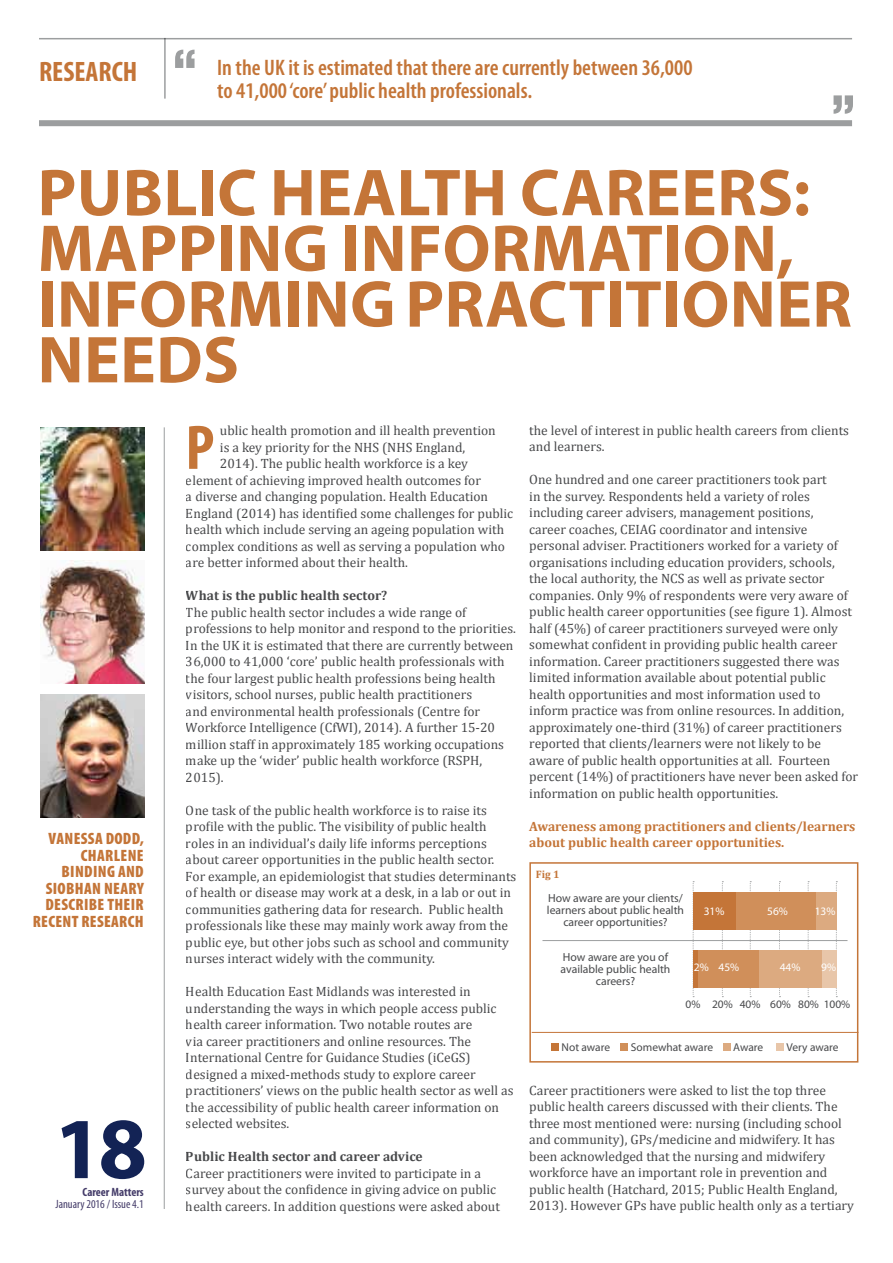
<style>
.page{position:relative;width:893px;height:1263px;background:#fff}
.page>*{position:absolute;margin:0;border:0;box-sizing:border-box;transform-origin:0 0}
.t1{font:700 87.75px "Myriad Pro";color:#132355}
.t2{font:700 66.9px "Myriad Pro";letter-spacing:.005em;color:#c47538}
.t3{font:700 condensed 63.45px "Myriad Pro";color:#c47538}
.t4{font:700 condensed 28.2px "Myriad Pro";color:#c47538}
.t5{font:600 condensed 22.5px/22.5px "Myriad Pro";color:#c47538}
.t6{font:900 condensed 16.5px/16.5px "Myriad Pro";letter-spacing:.02em;color:#c47538;text-align:right}
.t7{font:13.5px/16.5px "Cambria";color:#48494b}
.t8{font:700 13.5px/16.5px "Cambria";color:#c47538}
.t9{font:700 13.5px "Cambria";color:#48494b}
.t10{font:condensed 12px "Myriad Pro";color:#443c69}
.t11{font:700 condensed 12px "Myriad Pro";color:#443c69}
.t12{font:11.7px/11.7px "Myriad Pro";color:#48494b;text-align:center}
.t13{font:11.4px "Myriad Pro";color:#48494b}
.t14{font:11.4px "Myriad Pro";color:#fff}
.t15{font:700 10.8px "Cambria";color:#c47538}
</style>
<div class="page">
<hr style="left:39px;top:38px;width:813px;height:1px;background:#9c9e9f">
<div style="left:39px;top:120px;width:813px;height:6px;background:#9c9e9f"></div>
<hr style="left:164px;top:38px;width:2px;height:61px;background:#9c9e9f">
<svg style="left:175px;top:50px;width:20px;height:18px"></svg>
<svg style="left:833px;top:95px;width:20px;height:19px"></svg>
<hr style="left:164px;top:427px;width:1px;height:782px;background:#9c9e9f">
<img style="left:41px;top:427px;width:103px;height:123px">
<img style="left:41px;top:561px;width:104px;height:123px">
<img style="left:41px;top:694px;width:104px;height:123px">
<div style="left:529px;top:862px;width:329px;height:200px;border:2px solid #c47538"></div>
<svg style="left:836px;top:881px;width:1px;height:116px"></svg>
<svg style="left:808px;top:881px;width:1px;height:116px"></svg>
<svg style="left:779px;top:881px;width:1px;height:116px"></svg>
<svg style="left:750px;top:881px;width:1px;height:116px"></svg>
<svg style="left:722px;top:881px;width:1px;height:116px"></svg>
<svg style="left:693px;top:881px;width:1px;height:116px"></svg>
<div style="left:693px;top:892px;width:44px;height:38px;background:#c47538"></div>
<div style="left:736px;top:892px;width:81px;height:38px;background:#d08f5a"></div>
<div style="left:816px;top:892px;width:20px;height:38px;background:#dcaa80"></div>
<div style="left:693px;top:950px;width:5px;height:37px;background:#c47538"></div>
<div style="left:698px;top:950px;width:62px;height:37px;background:#d08f5a"></div>
<div style="left:759px;top:950px;width:64px;height:37px;background:#dcaa80"></div>
<div style="left:822px;top:950px;width:14px;height:37px;background:#e8c6a9"></div>
<hr style="left:542px;top:940px;width:305px;height:1px;background:#9c9e9f">
<hr style="left:532px;top:1032px;width:326px;height:1px;background:#c47538">
<div style="left:551px;top:1043px;width:8px;height:7px;background:#c47538"></div>
<div style="left:620px;top:1043px;width:8px;height:7px;background:#d08f5a"></div>
<div style="left:723px;top:1043px;width:7px;height:7px;background:#dcaa80"></div>
<div style="left:776px;top:1043px;width:7px;height:7px;background:#e8c6a9"></div>
<h3 class="t4" style="left:39px;top:54px;width:13px">RESEARC</h3>
<h3 class="t4" style="left:123px;top:54px;width:16px">H</h3>
<h3 class="t5" style="left:217px;top:57px;width:477px">In the UK it is estimated that there are currently between 36,000 to 41,000 ‘core’ public health professionals.</h3>
<h2 class="t2" style="left:38px;top:149px;width:605px">PUBLIC HEALTH CAREERS</h2>
<h2 class="t2" style="left:793px;top:149px;width:19px">:</h2>
<h2 class="t2" style="left:38px;top:205px;width:366px">MAPPING INFOR</h2>
<h2 class="t2" style="left:531px;top:205px;width:265px">MATION,</h2>
<h2 class="t2" style="left:38px;top:260px;width:62px">INFOR</h2>
<h2 class="t2" style="left:227px;top:260px;width:497px">MING PRACTITIONER</h2>
<h2 class="t2" style="left:38px;top:316px;width:40px">NEEDS</h2>
<p class="t6" style="left:33px;top:831px;width:113px">VANESSA DODD,<br>CHARLENE<br>BINDING AND<br>SIOBHAN NEARY<br>DESCRIBE THEIR<br>RECENT RESEARCH</p>
<h1 class="t1" style="left:54px;top:1091px;width:94px">18</h1>
<p class="t11" style="left:83px;top:1185px;width:63px">Career Matters</p>
<p class="t10" style="left:56px;top:1197px;width:90px">January 2016 / Issue 4.1</p>
<p class="t7" style="left:220px;top:422px;width:277px">ublic health promotion and ill health prevention</p>
<p class="t7" style="left:220px;top:439px;width:247px">is a key priority for the NHS (NHS England,</p>
<p class="t7" style="left:220px;top:455px;width:249px">2014). The public health workforce is a key</p>
<p class="t7" style="left:186px;top:472px;width:297px">element of achieving improved health outcomes for</p>
<p class="t7" style="left:186px;top:488px;width:304px">a diverse and changing population. Health Education</p>
<p class="t7" style="left:186px;top:505px;width:329px">England (2014) has identified some challenges for public</p>
<p class="t7" style="left:186px;top:521px;width:320px">health which include serving an ageing population with</p>
<p class="t7" style="left:186px;top:538px;width:321px">complex conditions as well as serving a population who</p>
<p class="t7" style="left:186px;top:554px;width:224px">are better informed about their health.</p>
<p class="t9" style="left:186px;top:587px;width:203px">What is the public health sector?</p>
<p class="t7" style="left:186px;top:604px;width:332px">The public health sector includes a wide range of professions to help monitor and respond to the priorities.<br>In the UK it is estimated that there are currently between 36,000 to 41,000 ‘core’ public health professionals with the four largest public health professions being health visitors, school nurses, public health practitioners<br>and environmental health professionals (Centre for Workforce Intelligence (CfWI), 2014). A further 15-20 million staff in approximately 185 working occupations make up the ‘wider’ public health workforce (RSPH, 2015).</p>
<p class="t7" style="left:186px;top:802px;width:332px">One task of the public health workforce is to raise its profile with the public. The visibility of public health roles in an individual’s daily life informs perceptions about career opportunities in the public health sector.<br>For example, an epidemiologist that studies determinants of health or disease may work at a desk, in a lab or out in communities gathering data for research. Public health professionals like these may mainly work away from the public eye, but other jobs such as school and community nurses interact widely with the community.</p>
<p class="t7" style="left:186px;top:983px;width:329px">Health Education East Midlands was interested in understanding the ways in which people access public health career information. Two notable routes are<br>via career practitioners and online resources. The International Centre for Guidance Studies (iCeGS) designed a mixed-methods study to explore career practitioners’ views on the public health sector as well as the accessibility of public health career information on selected websites.</p>
<p class="t9" style="left:186px;top:1148px;width:238px">Public Health sector and career advice</p>
<p class="t7" style="left:186px;top:1164px;width:315px">Career practitioners were invited to participate in a survey about the confidence in giving advice on public health careers. In addition questions were asked about</p>
<h3 class="t3" style="left:185px;top:408px;width:31px">P</h3>
<p class="t7" style="left:529px;top:422px;width:321px">the level of interest in public health careers from clients and learners.</p>
<p class="t7" style="left:529px;top:471px;width:330px">One hundred and one career practitioners took part<br>in the survey. Respondents held a variety of roles including career advisers, management positions,<br>career coaches, CEIAG coordinator and intensive personal adviser. Practitioners worked for a variety of organisations including education providers, schools,<br>the local authority, the NCS as well as private sector companies. Only 9% of respondents were very aware of public health career opportunities (see figure 1). Almost half (45%) of career practitioners surveyed were only somewhat confident in providing public health career information. Career practitioners suggested there was limited information available about potential public health opportunities and most information used to inform practice was from online resources. In addition, approximately one-third (31%) of career practitioners reported that clients/learners were not likely to be aware of public health opportunities at all. Fourteen percent (14%) of practitioners have never been asked for information on public health opportunities.</p>
<p class="t8" style="left:529px;top:818px;width:328px">Awareness among practitioners and clients/learners about public health career opportunities.</p>
<p class="t15" style="left:536px;top:868px;width:25px">Fig 1</p>
<p class="t12" style="left:547px;top:892px;width:139px">How aware are your clients/ learners about public health career opportunities?</p>
<p class="t12" style="left:561px;top:951px;width:111px">How aware are you of available public health careers?</p>
<p class="t14" style="left:704px;top:904px;width:22px">31%</p>
<p class="t14" style="left:767px;top:904px;width:22px">56%</p>
<p class="t14" style="left:815px;top:904px;width:22px">13%</p>
<p class="t14" style="left:694px;top:960px;width:47px">2% 45%</p>
<p class="t14" style="left:780px;top:960px;width:22px">44%</p>
<p class="t14" style="left:821px;top:960px;width:16px">9%</p>
<p class="t13" style="left:686px;top:997px;width:16px">0%</p>
<p class="t13" style="left:712px;top:997px;width:140px">20% 40% 60% 80% 100%</p>
<p class="t13" style="left:562px;top:1040px;width:50px">Not aware</p>
<p class="t13" style="left:631px;top:1040px;width:84px">Somewhat aware</p>
<p class="t13" style="left:733px;top:1040px;width:31px">Aware</p>
<p class="t13" style="left:786px;top:1040px;width:54px">Very aware</p>
<p class="t7" style="left:529px;top:1082px;width:326px">Career practitioners were asked to list the top three public health careers discussed with their clients. The three most mentioned were: nursing (including school and community), GPs/medicine and midwifery. It has been acknowledged that the nursing and midwifery workforce have an important role in prevention and public health (Hatchard, 2015; Public Health England, 2013). However GPs have public health only as a tertiary</p>
</div>
